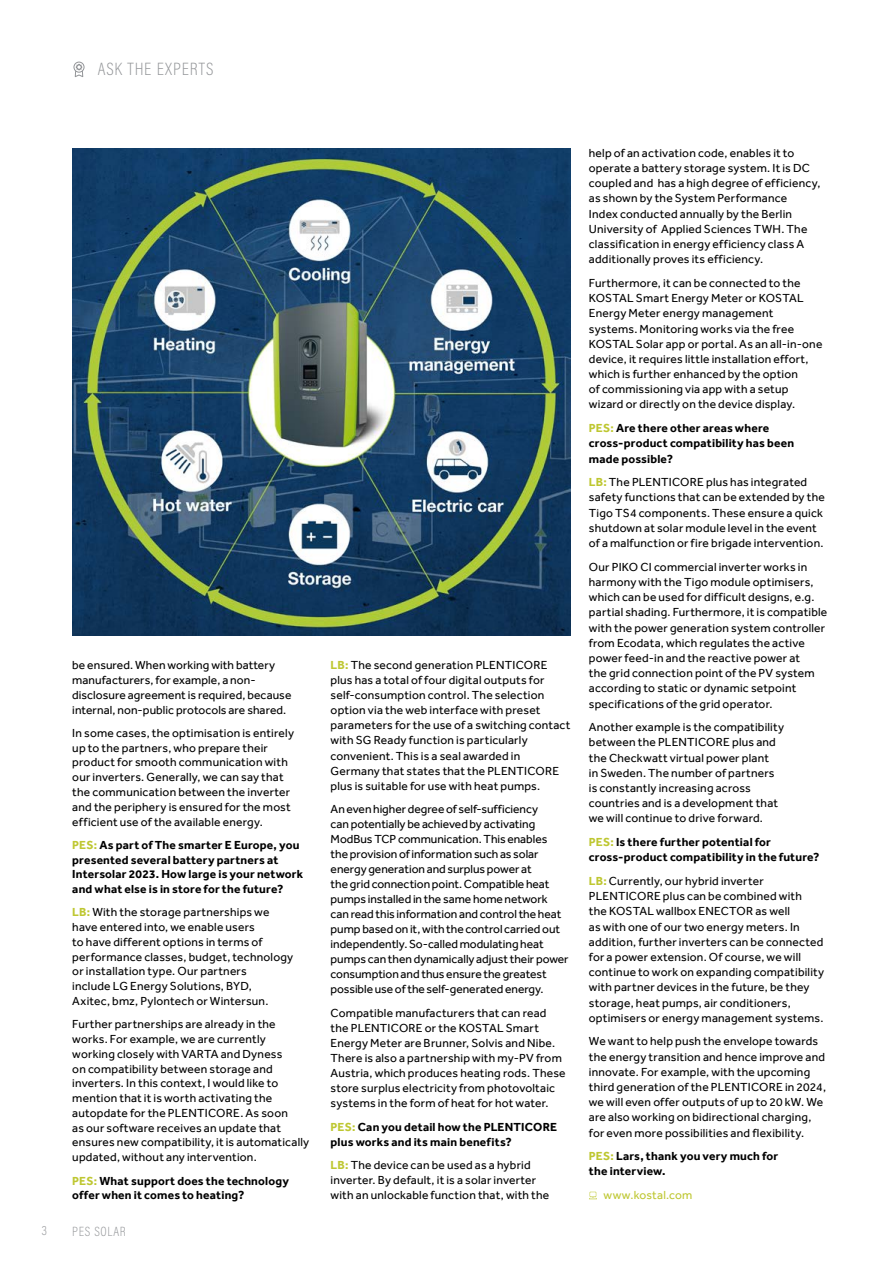
<style>
.page{position:relative;width:893px;height:1263px;background:#fff}
.page>*{position:absolute;margin:0;border:0;box-sizing:border-box;transform-origin:0 0}
.t1{font:200 18px "Acumin Pro Cond";letter-spacing:.06em;color:#939598}
.t2{font:200 13.5px "Acumin Pro Cond";letter-spacing:.05em;color:#939598}
.t3{font:12px/15.1px "Effra";letter-spacing:.015em;color:#000}
.t4{font:12px/15px "Effra";letter-spacing:-.005em;color:#000}
.t5{font:700 12px/14.7px "Effra";letter-spacing:.015em;color:#000}
.t6{font:12px "Effra";letter-spacing:.02em;color:#bec731}
.s1{color:#bec731}
.s2{font-weight:700;color:#bec731}
</style>
<div class="page">
<div style="left:74px;top:62px;width:10px;height:11px;border:1px solid #939598;border-radius:50%"></div>
<svg style="left:74px;top:63px;width:10px;height:14px"></svg>
<svg style="left:589px;top:1192px;width:8px;height:7px"></svg>
<img style="left:72px;top:149px;width:499px;height:487px">
<h1 class="t1" style="left:98px;top:58px;width:117px">ASK THE EXPERTS</h1>
<p class="t3" style="left:72px;top:659px;width:221px;line-height:14.7px">be ensured. When working with battery manufacturers, for example, a non&shy;disclosure agreement is required, because internal, non-public protocols are shared.</p>
<p class="t3" style="left:72px;top:726px;width:223px;line-height:14.7px">In some cases, the optimisation is entirely up to the partners, who prepare their product for smooth communication with our inverters. Generally, we can say that the communication between the inverter and the periphery is ensured for the most efficient use of the available energy.</p>
<p class="t5" style="left:72px;top:838px;width:232px"><span class="s1">PES:</span> As part of The smarter E Europe, you presented several battery partners at Intersolar 2023. How large is your network and what else is in store for the future?</p>
<p class="t3" style="left:72px;top:906px;width:222px;line-height:14.7px"><span class="s2">LB:</span> With the storage partnerships we have entered into, we enable users<br>to have different options in terms of performance classes, budget, technology or installation type. Our partners<br>include LG Energy Solutions, BYD,<br>Axitec, bmz, Pylontech or Wintersun.</p>
<p class="t3" style="left:72px;top:1018px;width:239px;line-height:14.7px">Further partnerships are already in the works. For example, we are currently working closely with VARTA and Dyness<br>on compatibility between storage and inverters. In this context, I would like to mention that it is worth activating the autopdate for the PLENTICORE. As soon<br>as our software receives an update that ensures new compatibility, it is automatically updated, without any intervention.</p>
<p class="t5" style="left:72px;top:1174px;width:218px"><span class="s1">PES:</span> What support does the technology offer when it comes to heating?</p>
<p class="t2" style="left:42px;top:1223px;width:7px">3</p>
<p class="t2" style="left:72px;top:1224px;width:55px">PES SOLAR</p>
<p class="t3" style="left:331px;top:659px;width:241px"><span class="s2">LB:</span> The second generation PLENTICORE plus has a total of four digital outputs for self-consumption control. The selection option via the web interface with preset parameters for the use of a switching contact with SG Ready function is particularly convenient. This is a seal awarded in Germany that states that the PLENTICORE plus is suitable for use with heat pumps.</p>
<p class="t4" style="left:331px;top:802px;width:239px">An even higher degree of self-sufficiency<br>can potentially be achieved by activating ModBus TCP communication. This enables<br>the provision of information such as solar energy generation and surplus power at<br>the grid connection point. Compatible heat pumps installed in the same home network can read this information and control the heat pump based on it, with the control carried out independently. So-called modulating heat pumps can then dynamically adjust their power consumption and thus ensure the greatest possible use of the self-generated energy.</p>
<p class="t3" style="left:331px;top:1006px;width:237px">Compatible manufacturers that can read the PLENTICORE or the KOSTAL Smart Energy Meter are Brunner, Solvis and Nibe.<br>There is also a partnership with my-PV from Austria, which produces heating rods. These store surplus electricity from photovoltaic systems in the form of heat for hot water.</p>
<p class="t5" style="left:331px;top:1120px;width:228px"><span class="s1">PES:</span> Can you detail how the PLENTICORE plus works and its main benefits?</p>
<p class="t3" style="left:331px;top:1158px;width:220px"><span class="s2">LB:</span> The device can be used as a hybrid inverter. By default, it is a solar inverter with an unlockable function that, with the</p>
<p class="t3" style="left:589px;top:146px;width:233px">help of an activation code, enables it to operate a battery storage system. It is DC coupled and has a high degree of efficiency, as shown by the System Performance<br>Index conducted annually by the Berlin University of Applied Sciences TWH. The classification in energy efficiency class A additionally proves its efficiency.</p>
<p class="t3" style="left:589px;top:276px;width:235px">Furthermore, it can be connected to the KOSTAL Smart Energy Meter or KOSTAL Energy Meter energy management systems. Monitoring works via the free KOSTAL Solar app or portal. As an all-in-one device, it requires little installation effort, which is further enhanced by the option<br>of commissioning via app with a setup wizard or directly on the device display.</p>
<p class="t5" style="left:589px;top:421px;width:207px;line-height:15.1px"><span class="s1">PES:</span> Are there other areas where cross-product compatibility has been made possible?</p>
<p class="t3" style="left:589px;top:475px;width:237px"><span class="s2">LB:</span> The PLENTICORE plus has integrated safety functions that can be extended by the Tigo TS4 components. These ensure a quick shutdown at solar module level in the event of a malfunction or fire brigade intervention.</p>
<p class="t3" style="left:589px;top:560px;width:240px">Our PIKO CI commercial inverter works in harmony with the Tigo module optimisers, which can be used for difficult designs, e.g. partial shading. Furthermore, it is compatible with the power generation system controller from Ecodata, which regulates the active power feed-in and the reactive power at<br>the grid connection point of the PV system according to static or dynamic setpoint specifications of the grid operator.</p>
<p class="t3" style="left:589px;top:720px;width:197px">Another example is the compatibility between the PLENTICORE plus and the Checkwatt virtual power plant<br>in Sweden. The number of partners is constantly increasing across countries and is a development that we will continue to drive forward.</p>
<p class="t5" style="left:589px;top:835px;width:232px;line-height:15.1px"><span class="s1">PES:</span> Is there further potential for cross-product compatibility in the future?</p>
<p class="t3" style="left:589px;top:874px;width:237px"><span class="s2">LB:</span> Currently, our hybrid inverter PLENTICORE plus can be combined with<br>the KOSTAL wallbox ENECTOR as well<br>as with one of our two energy meters. In addition, further inverters can be connected for a power extension. Of course, we will continue to work on expanding compatibility with partner devices in the future, be they storage, heat pumps, air conditioners, optimisers or energy management systems.</p>
<p class="t3" style="left:589px;top:1034px;width:239px">We want to help push the envelope towards the energy transition and hence improve and innovate. For example, with the upcoming third generation of the PLENTICORE in 2024, we will even offer outputs of up to 20 kW. We are also working on bidirectional charging, for even more possibilities and flexibility.</p>
<p class="t5" style="left:589px;top:1149px;width:191px;line-height:15.1px"><span class="s1">PES:</span> Lars, thank you very much for the interview.</p>
<p class="t6" style="left:603px;top:1190px;width:90px">www.kostal.com</p>
</div>
